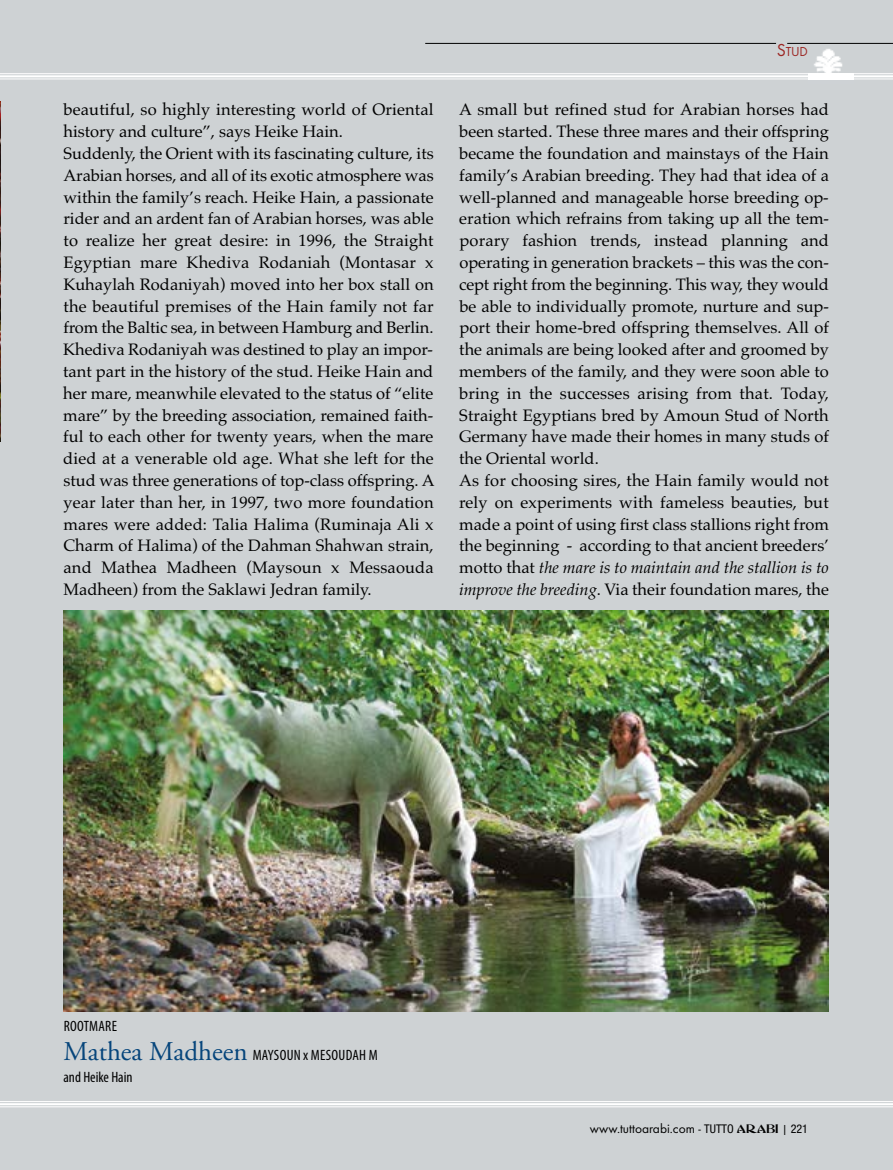
<style>
.page{position:relative;width:893px;height:1170px;background:#fff}
.page>*{position:absolute;margin:0;border:0;box-sizing:border-box;transform-origin:0 0}
.t1{font:27px "Adobe Garamond Pro";color:#06457b}
.t2{font:16.5px/21.8px "Palatino";color:#000}
.t3{font:condensed 15px "Myriad Pro";letter-spacing:.015em;color:#000}
.t4{font:13.5px "Futura T";color:#000}
.t5{font:13.5px "Futura T";color:#9c2724}
.s1{font-size:18px}
.s2{font-style:italic}
.s3{font-family:"Helvetica Neue";font-stretch:condensed;font-size:12px}
.s4{font-family:"Abbess";font-size:12px}
.s5{font-size:12px}
</style>
<div class="page">
<div style="left:0;top:0;width:893px;height:1169px;background:#ced2d4"></div>
<hr style="left:0;top:73px;width:893px;height:1px;background:#fff">
<hr style="left:0;top:75px;width:893px;height:2px;background:#fff">
<hr style="left:0;top:79px;width:893px;height:1px;background:#fff">
<hr style="left:0;top:1101px;width:893px;height:1px;background:#fff">
<hr style="left:0;top:1103px;width:893px;height:2px;background:#fff">
<hr style="left:0;top:1106px;width:893px;height:1px;background:#fff">
<img style="left:808px;top:47px;width:45px;height:36px">
<img style="left:808px;top:79px;width:45px;height:1px">
<img style="left:808px;top:73px;width:45px;height:1px">
<img style="left:0;top:102px;width:1px;height:339px">
<img style="left:64px;top:610px;width:765px;height:400px">
<hr style="left:787px;top:43px;width:106px;height:1px;background:#000">
<hr style="left:425px;top:43px;width:351px;height:1px;background:#000">
<p class="t5" style="left:777px;top:44px;width:33px"><span class="s1">S</span>TUD</p>
<p class="t2" style="left:63px;top:99px;width:373px">beautiful, so highly interesting world of Oriental history and culture”, says Heike Hain.<br>Suddenly, the Orient with its fascinating culture, its Arabian horses, and all of its exotic atmosphere was within the family’s reach. Heike Hain, a passionate rider and an ardent fan of Arabian horses, was able to realize her great desire: in 1996, the Straight Egyptian mare Khediva Rodaniah (Montasar x Kuhaylah Rodaniyah) moved into her box stall on the beautiful premises of the Hain family not far from the Baltic sea, in between Hamburg and Berlin.<br>Khediva Rodaniyah was destined to play an impor&shy;tant part in the history of the stud. Heike Hain and her mare, meanwhile elevated to the status of “elite mare” by the breeding association, remained faith&shy;ful to each other for twenty years, when the mare died at a venerable old age. What she left for the stud was three generations of top-class offspring. A year later than her, in 1997, two more foundation mares were added: Talia Halima (Ruminaja Ali x Charm of Halima) of the Dahman Shahwan strain, and Mathea Madheen (Maysoun x Messaouda Madheen) from the Saklawi Jedran family.</p>
<p class="t2" style="left:459px;top:99px;width:371px">A small but refined stud for Arabian horses had been started. These three mares and their offspring became the foundation and mainstays of the Hain family’s Arabian breeding. They had that idea of a well-planned and manageable horse breeding op&shy;eration which refrains from taking up all the tem&shy;porary fashion trends, instead planning and operating in generation brackets – this was the con&shy;cept right from the beginning. This way, they would be able to individually promote, nurture and sup&shy;port their home-bred offspring themselves. All of the animals are being looked after and groomed by members of the family, and they were soon able to bring in the successes arising from that. Today, Straight Egyptians bred by Amoun Stud of North Germany have made their homes in many studs of the Oriental world.<br>As for choosing sires, the Hain family would not rely on experiments with fameless beauties, but made a point of using first class stallions right from the beginning - according to that ancient breeders’ motto that <span class="s2">the mare is to maintain and the stallion is to improve the breeding</span>. Via their foundation mares, the</p>
<p class="t3" style="left:64px;top:1016px;width:55px">ROOTMARE</p>
<h1 class="t1" style="left:64px;top:1035px;width:186px">Mathea Madheen</h1>
<p class="t3" style="left:253px;top:1046px;width:127px">MAYSOUN x MESOUDAH M</p>
<p class="t3" style="left:64px;top:1067px;width:71px">and Heike Hain</p>
<p class="t4" style="left:590px;top:1120px;width:219px">www.tuttoarabi.com - <span class="s3">TUTTO</span> <span class="s4">ARABI</span> <span class="s5">|</span> <span class="s3">221</span></p>
</div>
